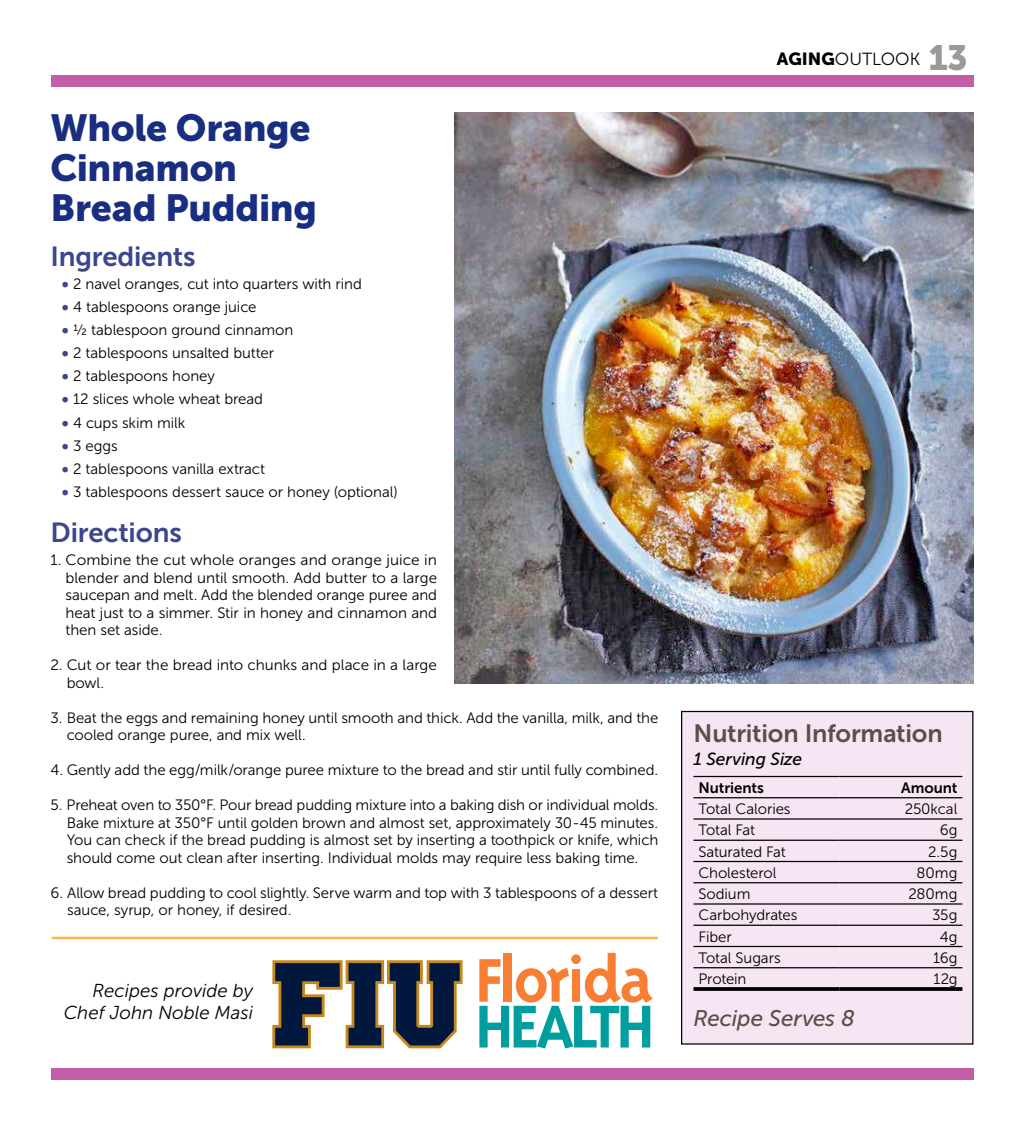
<style>
.page{position:relative;width:1024px;height:1125px;background:#fff}
.page>*{position:absolute;margin:0;border:0;box-sizing:border-box;transform-origin:0 0}
._30pt_900{font:37.5px/40px "Museo Sans 900";letter-spacing:-.005em;color:#192d81}
._22_700{font:27.5px "Museo Sans 700";letter-spacing:-.005em;color:#3b468e}
._22_700-2{font:25px "Museo Sans 700";letter-spacing:-.01em;color:#5b4f47}
._22_700-3{font:italic 22.5px "Museo Sans 500";letter-spacing:-.005em;color:#5b4f47}
.Author{font:italic 18.62px/21.8px "Museo Sans 300";color:#000;text-align:right}
.t1{font:17.5px "Museo Sans 300";color:#000}
.Subhead_graph{font:italic 17.5px "Museo Sans 500";letter-spacing:-.005em;color:#000}
.New_Basic_Graph{font:15px/17.5px "Museo Sans 300";letter-spacing:-.005em;color:#000}
.Bullet_List_One{font:15px "Museo Sans 300";letter-spacing:-.005em;color:#000}
.New_Basic_Graph-2{font:15px "Museo Sans 700";letter-spacing:-.005em;color:#000}
.s1{font-family:"Museo Sans 900";color:#3b468e}
.s2{font-family:"Museo Sans 900"}
.s3{font-family:"Museo Sans 900";font-size:35px;color:#9a9a99}
</style>
<div class="page">
<img style="left:455px;top:112px;width:518px;height:572px">
<div style="left:681px;top:712px;width:292px;height:332px;background:#f6e6f3"></div>
<hr style="left:693px;top:776px;width:147px;height:1px;background:#000">
<hr style="left:840px;top:776px;width:122px;height:1px;background:#000">
<hr style="left:693px;top:797px;width:147px;height:1px;background:#000">
<hr style="left:840px;top:797px;width:122px;height:1px;background:#000">
<hr style="left:693px;top:818px;width:147px;height:2px;background:#000">
<hr style="left:840px;top:818px;width:122px;height:2px;background:#000">
<hr style="left:693px;top:840px;width:147px;height:1px;background:#000">
<hr style="left:840px;top:840px;width:122px;height:1px;background:#000">
<hr style="left:693px;top:861px;width:147px;height:1px;background:#000">
<hr style="left:840px;top:861px;width:122px;height:1px;background:#000">
<hr style="left:693px;top:882px;width:147px;height:1px;background:#000">
<hr style="left:840px;top:882px;width:122px;height:1px;background:#000">
<hr style="left:693px;top:903px;width:147px;height:2px;background:#000">
<hr style="left:840px;top:903px;width:122px;height:2px;background:#000">
<hr style="left:693px;top:925px;width:147px;height:1px;background:#000">
<hr style="left:840px;top:925px;width:122px;height:1px;background:#000">
<hr style="left:693px;top:946px;width:147px;height:1px;background:#000">
<hr style="left:840px;top:946px;width:122px;height:1px;background:#000">
<hr style="left:693px;top:967px;width:147px;height:1px;background:#000">
<hr style="left:840px;top:967px;width:122px;height:1px;background:#000">
<svg style="left:693px;top:987px;width:147px;height:4px"></svg>
<svg style="left:840px;top:987px;width:122px;height:4px"></svg>
<div style="left:681px;top:711px;width:292px;height:334px;border:1px solid #000"></div>
<svg style="left:272px;top:960px;width:191px;height:88px"></svg>
<svg style="left:479px;top:953px;width:174px;height:95px"></svg>
<hr style="left:52px;top:937px;width:606px;height:2px;background:#feb643">
<div style="left:51px;top:1069px;width:922px;height:11px;background:#c45da8"></div>
<div style="left:51px;top:75px;width:922px;height:11px;background:#c45da8"></div>
<p class="_30pt_900" style="left:51px;top:107px;width:268px">Whole Orange<br>Cinnamon<br>Bread Pudding</p>
<p class="_22_700" style="left:51px;top:241px;width:147px">Ingredients</p>
<p class="Bullet_List_One" style="left:62px;top:276px;width:301px"><span class="s1">•</span> 2 navel oranges, cut into quarters with rind</p>
<p class="Bullet_List_One" style="left:62px;top:299px;width:196px"><span class="s1">•</span> 4 tablespoons orange juice</p>
<p class="Bullet_List_One" style="left:62px;top:322px;width:233px"><span class="s1">•</span> ½ tablespoon ground cinnamon</p>
<p class="Bullet_List_One" style="left:62px;top:345px;width:214px"><span class="s1">•</span> 2 tablespoons unsalted butter</p>
<p class="Bullet_List_One" style="left:62px;top:368px;width:155px"><span class="s1">•</span> 2 tablespoons honey</p>
<p class="Bullet_List_One" style="left:62px;top:391px;width:203px"><span class="s1">•</span> 12 slices whole wheat bread</p>
<p class="Bullet_List_One" style="left:62px;top:414px;width:125px"><span class="s1">•</span> 4 cups skim milk</p>
<p class="Bullet_List_One" style="left:62px;top:437px;width:57px"><span class="s1">•</span> 3 eggs</p>
<p class="Bullet_List_One" style="left:62px;top:461px;width:205px"><span class="s1">•</span> 2 tablespoons vanilla extract</p>
<p class="Bullet_List_One" style="left:62px;top:484px;width:337px"><span class="s1">•</span> 3 tablespoons dessert sauce or honey (optional)</p>
<p class="_22_700" style="left:51px;top:517px;width:133px">Directions</p>
<p class="New_Basic_Graph" style="left:66px;top:551px;width:373px;text-align:justify;text-indent:-15px">1. Combine the cut whole oranges and orange juice in blender and blend until smooth. Add butter to a large saucepan and melt. Add the blended orange puree and heat just to a simmer. Stir in honey and cinnamon and then set aside.</p>
<p class="New_Basic_Graph" style="left:67px;top:656px;width:372px;text-indent:-16px">2. Cut or tear the bread into chunks and place in a large bowl.</p>
<p class="New_Basic_Graph" style="left:67px;top:709px;width:593px;text-indent:-16px">3. Beat the eggs and remaining honey until smooth and thick. Add the vanilla, milk, and the cooled orange puree, and mix well.</p>
<p class="New_Basic_Graph" style="left:51px;top:761px;width:609px">4. Gently add the egg/milk/orange puree mixture to the bread and stir until fully combined.</p>
<p class="New_Basic_Graph" style="left:67px;top:796px;width:593px;text-align:justify;text-indent:-16px">5. Preheat oven to 350°F. Pour bread pudding mixture into a baking dish or individual molds.<br>Bake mixture at 350°F until golden brown and almost set, approximately 30-45 minutes.<br>You can check if the bread pudding is almost set by inserting a toothpick or knife, which should come out clean after inserting. Individual molds may require less baking time.</p>
<p class="New_Basic_Graph" style="left:67px;top:884px;width:592px;text-indent:-17px">6. Allow bread pudding to cool slightly. Serve warm and top with 3 tablespoons of a dessert sauce, syrup, or honey, if desired.</p>
<p class="Author" style="left:64px;top:980px;width:191px">Recipes provide by<br>Chef John Noble Masi</p>
<p class="t1" style="left:777px;top:50px;width:193px"><span class="s2">AGING</span>OUTLOOK <span class="s3">13</span></p>
<p class="_22_700-2" style="left:693px;top:720px;width:251px">Nutrition Information</p>
<p class="Subhead_graph" style="left:693px;top:750px;width:110px">1 Serving Size</p>
<p class="New_Basic_Graph-2" style="left:698px;top:779px;width:67px">Nutrients</p>
<p class="New_Basic_Graph-2" style="left:901px;top:779px;width:58px">Amount</p>
<p class="New_Basic_Graph" style="left:698px;top:800px;width:94px">Total Calories</p>
<p class="New_Basic_Graph" style="left:904px;top:800px;width:54px">250kcal</p>
<p class="New_Basic_Graph" style="left:698px;top:821px;width:58px">Total Fat</p>
<p class="New_Basic_Graph" style="left:939px;top:821px;width:19px">6g</p>
<p class="New_Basic_Graph" style="left:698px;top:843px;width:89px">Saturated Fat</p>
<p class="New_Basic_Graph" style="left:928px;top:843px;width:31px">2.5g</p>
<p class="New_Basic_Graph" style="left:698px;top:864px;width:80px">Cholesterol</p>
<p class="New_Basic_Graph" style="left:916px;top:864px;width:42px">80mg</p>
<p class="New_Basic_Graph" style="left:698px;top:885px;width:53px">Sodium</p>
<p class="New_Basic_Graph" style="left:908px;top:885px;width:50px">280mg</p>
<p class="New_Basic_Graph" style="left:698px;top:906px;width:100px">Carbohydrates</p>
<p class="New_Basic_Graph" style="left:932px;top:906px;width:27px">35g</p>
<p class="New_Basic_Graph" style="left:698px;top:928px;width:35px">Fiber</p>
<p class="New_Basic_Graph" style="left:939px;top:928px;width:19px">4g</p>
<p class="New_Basic_Graph" style="left:698px;top:949px;width:84px">Total Sugars</p>
<p class="New_Basic_Graph" style="left:933px;top:949px;width:26px">16g</p>
<p class="New_Basic_Graph" style="left:698px;top:970px;width:49px">Protein</p>
<p class="New_Basic_Graph" style="left:933px;top:970px;width:25px">12g</p>
<p class="_22_700-3" style="left:693px;top:1006px;width:163px">Recipe Serves 8</p>
</div>
